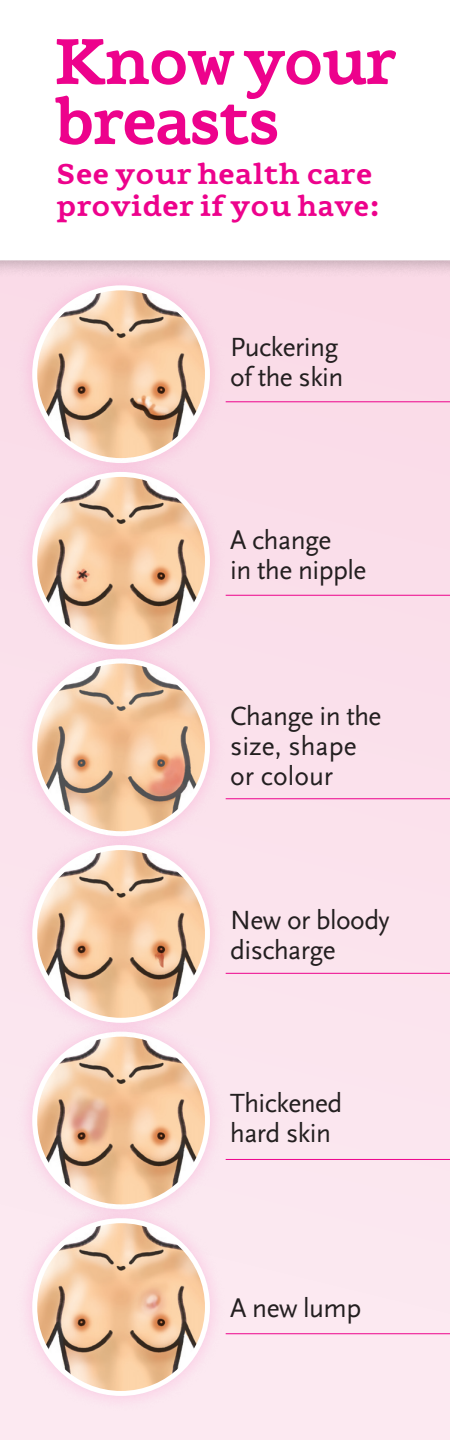
<style>
.page{position:relative;width:450px;height:1440px;background:#fbe3ed}
.page>*{position:absolute;margin:0;border:0;box-sizing:border-box;transform-origin:0 0}
.t1{font:700 67.5px/60px "Flembo Text";letter-spacing:-.05em;color:#ed028c}
.t2{font:700 30px/32.5px "Flembo Text";letter-spacing:-.01em;color:#ed028c;scale:1.06 1}
.t3{font:27.5px/30px "Scala Sans";letter-spacing:-.02em;color:#231f20}
.t4{font:27.5px/30px "Scala Sans";color:#231f20}
</style>
<div class="page">
<div style="left:14px;top:267px;width:211px;height:211px;background:#ed028c;opacity:.13"></div>
<img style="left:35px;top:288px;width:172px;height:173px;border-radius:86px">
<div style="left:32px;top:285px;width:178px;height:178px;border:5px solid #fff;border-radius:50%"></div>
<div style="left:14px;top:640px;width:211px;height:211px;background:#ed028c;opacity:.13"></div>
<img style="left:35px;top:661px;width:172px;height:173px;border-radius:86px">
<div style="left:14px;top:1013px;width:211px;height:211px;background:#ed028c;opacity:.13"></div>
<img style="left:35px;top:1034px;width:172px;height:173px;border-radius:86px">
<div style="left:14px;top:454px;width:211px;height:210px;background:#ed028c;opacity:.13"></div>
<img style="left:35px;top:474px;width:172px;height:173px;border-radius:86px">
<div style="left:32px;top:472px;width:178px;height:178px;border:5px solid #fff;border-radius:50%"></div>
<div style="left:14px;top:827px;width:211px;height:210px;background:#ed028c;opacity:.13"></div>
<img style="left:35px;top:848px;width:172px;height:172px;border-radius:86px">
<div style="left:32px;top:845px;width:178px;height:178px;border:5px solid #fff;border-radius:50%"></div>
<div style="left:14px;top:1200px;width:211px;height:211px;background:#ed028c;opacity:.13"></div>
<img style="left:35px;top:1221px;width:172px;height:172px;border-radius:86px">
<div style="left:32px;top:1218px;width:178px;height:178px;border:5px solid #fff;border-radius:50%"></div>
<div style="left:0;top:0;width:450px;height:276px;background:#231f20;opacity:.29"></div>
<div style="left:0;top:0;width:450px;height:260px;background:#fff"></div>
<hr style="left:226px;top:401px;width:224px;height:1px;background:#ed028c">
<hr style="left:226px;top:595px;width:224px;height:1px;background:#ed028c">
<hr style="left:226px;top:798px;width:224px;height:1px;background:#ed028c">
<hr style="left:226px;top:973px;width:224px;height:1px;background:#ed028c">
<hr style="left:226px;top:1159px;width:224px;height:1px;background:#ed028c">
<hr style="left:226px;top:1333px;width:224px;height:1px;background:#ed028c">
<p class="t1" style="left:54px;top:31px;width:344px">Know your breasts</p>
<p class="t2" style="left:56px;top:157px;width:307px">See your health care provider if you have:</p>
<p class="t3" style="left:230px;top:333px;width:115px">Puckering of the skin</p>
<p class="t3" style="left:230px;top:526px;width:138px">A change<br>in the nipple</p>
<p class="t4" style="left:230px;top:702px;width:153px">Change in the size, shape or colour</p>
<p class="t3" style="left:230px;top:905px;width:161px">New or bloody discharge</p>
<p class="t3" style="left:230px;top:1089px;width:114px">Thickened hard skin</p>
<p class="t3" style="left:230px;top:1294px;width:133px">A new lump</p>
</div>
